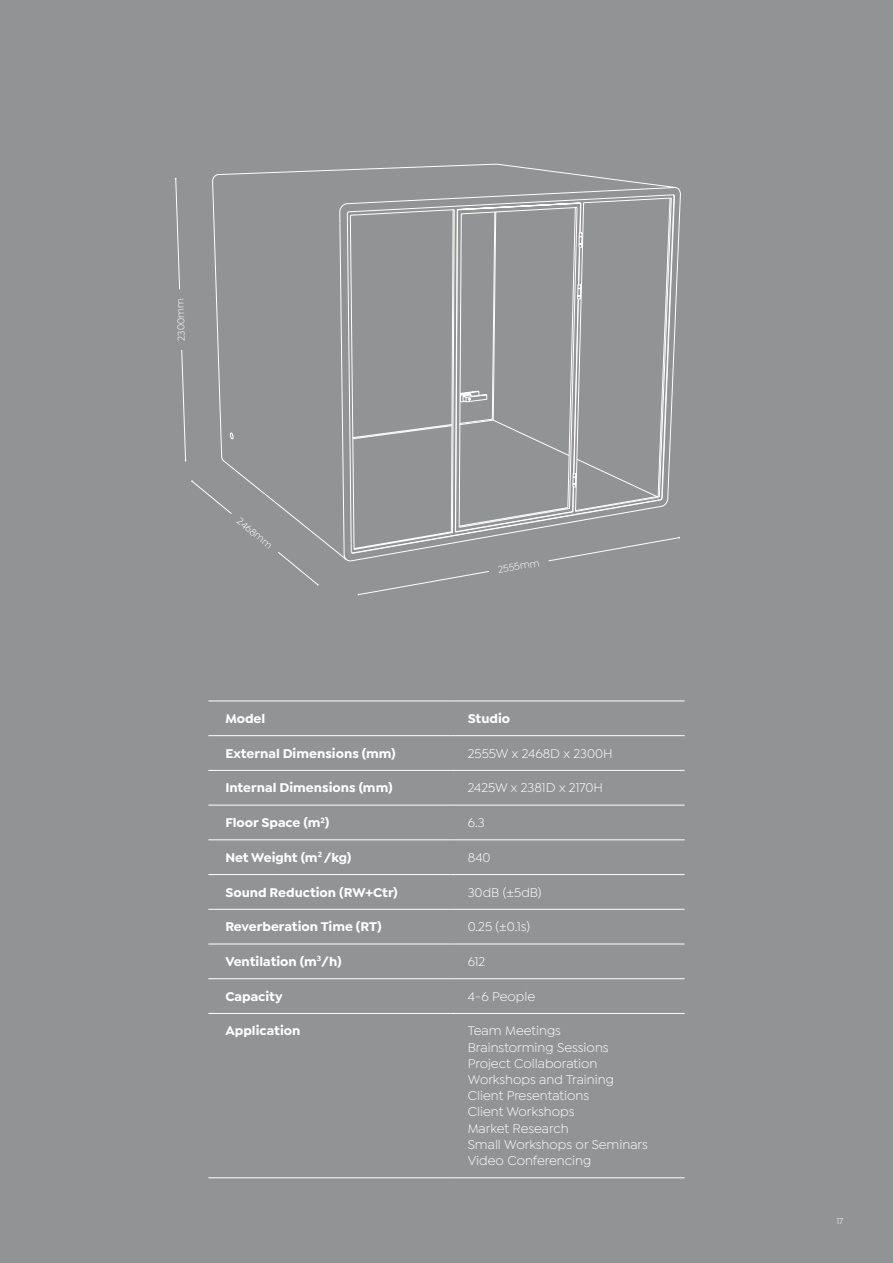
<style>
.page{position:relative;width:893px;height:1263px;background:#929394}
.page>*{position:absolute;margin:0;border:0;box-sizing:border-box;transform-origin:0 0}
.t1{font:13.5px/16.2px "Isidora Sans";color:#fff}
.t2{font:700 13.5px "Isidora Sans";color:#fff}
.t3{font:10.5px "Isidora Sans";color:#fff}
.t4{font:9px "Isidora Sans";color:#fff}
</style>
<div class="page">
<hr style="left:208px;top:701px;width:243px;height:1px;background:#fff">
<hr style="left:451px;top:701px;width:234px;height:1px;background:#fff">
<hr style="left:208px;top:735px;width:243px;height:1px;background:#fff">
<hr style="left:451px;top:735px;width:234px;height:1px;background:#fff">
<hr style="left:208px;top:770px;width:243px;height:1px;background:#fff">
<hr style="left:451px;top:770px;width:234px;height:1px;background:#fff">
<hr style="left:208px;top:805px;width:243px;height:1px;background:#fff">
<hr style="left:451px;top:805px;width:234px;height:1px;background:#fff">
<hr style="left:208px;top:839px;width:243px;height:1px;background:#fff">
<hr style="left:451px;top:839px;width:234px;height:1px;background:#fff">
<hr style="left:208px;top:874px;width:243px;height:1px;background:#fff">
<hr style="left:451px;top:874px;width:234px;height:1px;background:#fff">
<hr style="left:208px;top:909px;width:243px;height:1px;background:#fff">
<hr style="left:451px;top:909px;width:234px;height:1px;background:#fff">
<hr style="left:208px;top:944px;width:243px;height:1px;background:#fff">
<hr style="left:451px;top:944px;width:234px;height:1px;background:#fff">
<hr style="left:208px;top:978px;width:243px;height:1px;background:#fff">
<hr style="left:451px;top:978px;width:234px;height:1px;background:#fff">
<hr style="left:208px;top:1013px;width:243px;height:1px;background:#fff">
<hr style="left:451px;top:1013px;width:234px;height:1px;background:#fff">
<hr style="left:208px;top:1177px;width:243px;height:1px;background:#fff">
<hr style="left:451px;top:1177px;width:234px;height:1px;background:#fff">
<svg style="left:175px;top:178px;width:12px;height:284px"></svg>
<svg style="left:357px;top:571px;width:132px;height:24px"></svg>
<svg style="left:191px;top:480px;width:128px;height:106px"></svg>
<svg style="left:212px;top:163px;width:469px;height:399px"></svg>
<svg style="left:349px;top:194px;width:325px;height:360px"></svg>
<p class="t3" style="left:176px;top:341px;width:45px;rotate:-92deg">2300mm</p>
<p class="t3" style="left:242px;top:515px;width:44px;rotate:39deg">2468mm</p>
<p class="t3" style="left:497px;top:564px;width:43px;rotate:-10deg">2555mm</p>
<p class="t2" style="left:225px;top:710px;width:41px">Model</p>
<p class="t2" style="left:468px;top:710px;width:44px">Studio</p>
<p class="t2" style="left:225px;top:745px;width:172px">External Dimensions (mm)</p>
<p class="t1" style="left:468px;top:745px;width:146px">2555W x 2468D x 2300H</p>
<p class="t2" style="left:225px;top:779px;width:169px">Internal Dimensions (mm)</p>
<p class="t1" style="left:468px;top:780px;width:137px">2425W x 2381D x 2170H</p>
<p class="t2" style="left:225px;top:814px;width:106px">Floor Space (m<sup>2</sup>)</p>
<p class="t1" style="left:468px;top:814px;width:18px">6.3</p>
<p class="t2" style="left:225px;top:849px;width:128px">Net Weight (m<sup>2</sup> /kg)</p>
<p class="t1" style="left:468px;top:849px;width:24px">840</p>
<p class="t2" style="left:225px;top:884px;width:174px">Sound Reduction (RW+Ctr)</p>
<p class="t1" style="left:468px;top:884px;width:75px">30dB (±5dB)</p>
<p class="t2" style="left:225px;top:918px;width:158px">Reverberation Time (RT)</p>
<p class="t1" style="left:468px;top:919px;width:64px">0.25 (±0.1s)</p>
<p class="t2" style="left:225px;top:953px;width:118px">Ventilation (m<sup>3</sup>/h)</p>
<p class="t1" style="left:468px;top:953px;width:19px">612</p>
<p class="t2" style="left:225px;top:988px;width:59px">Capacity</p>
<p class="t1" style="left:468px;top:988px;width:69px">4-6 People</p>
<p class="t2" style="left:225px;top:1023px;width:77px">Application</p>
<p class="t1" style="left:468px;top:1023px;width:182px">Team Meetings<br>Brainstorming Sessions<br>Project Collaboration<br>Workshops and Training<br>Client Presentations<br>Client Workshops<br>Market Research<br>Small Workshops or Seminars<br>Video Conferencing</p>
<p class="t4" style="left:837px;top:1216px;width:8px">17</p>
</div>
